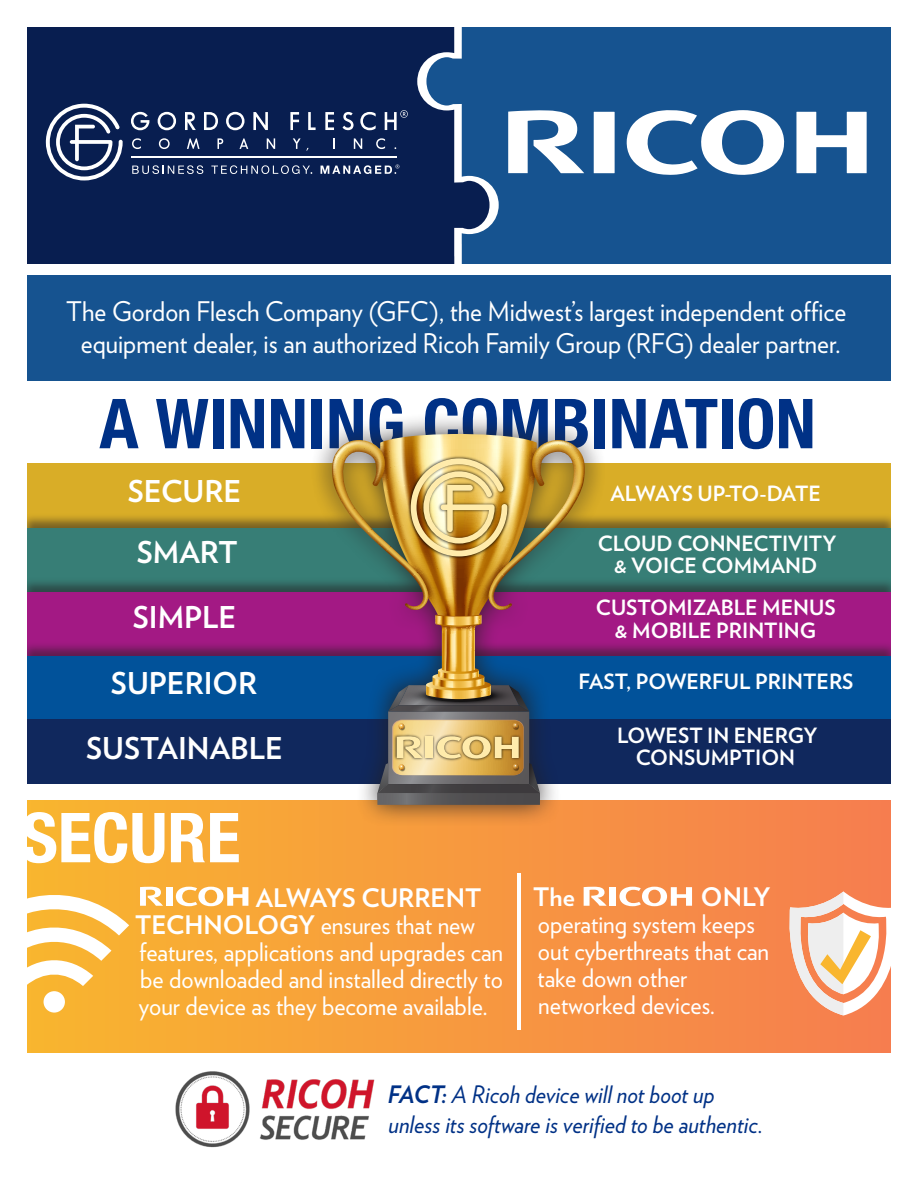
<style>
.page{position:relative;width:918px;height:1188px;background:#fff}
.page>*{position:absolute;margin:0;border:0;box-sizing:border-box;transform-origin:0 0}
.t1{font:700 condensed 69px "Helvetica Neue LT Std";color:#003186}
.t2{font:700 condensed 69px "Helvetica Neue LT Std";color:#fff}
.t3{font:700 30px "Verlag";color:#fff}
.t4{font:27px/31.5px "Verlag";color:#fff;text-align:center;scale:.95 1}
.t5{font:25.5px/27px "Verlag";color:#fff;scale:.95 1}
.t6{font:700 25.5px "Verlag";color:#fff}
.t7{font:italic 24px/30px "Verlag";color:#003186;scale:.95 1}
.t8{font:700 21px "Verlag";color:#fff}
.t9{font:700 21px "Verlag";letter-spacing:-.04em;color:#fff}
.s1{font-weight:700}
</style>
<div class="page">
<div style="left:27px;top:275px;width:864px;height:106px;background:#165390"></div>
<div style="left:27px;top:27px;width:399px;height:236px;background:#081e50"></div>
<svg style="left:426px;top:27px;width:465px;height:236px;background:#1a538e"></svg>
<svg style="left:46px;top:104px;width:77px;height:77px"></svg>
<svg style="left:131px;top:112px;width:18px;height:18px"></svg>
<svg style="left:158px;top:112px;width:18px;height:18px"></svg>
<svg style="left:185px;top:112px;width:11px;height:18px"></svg>
<svg style="left:204px;top:112px;width:14px;height:18px"></svg>
<svg style="left:226px;top:112px;width:19px;height:18px"></svg>
<svg style="left:253px;top:112px;width:15px;height:18px"></svg>
<svg style="left:290px;top:112px;width:9px;height:18px"></svg>
<svg style="left:308px;top:112px;width:8px;height:18px"></svg>
<svg style="left:325px;top:112px;width:9px;height:18px"></svg>
<svg style="left:343px;top:112px;width:11px;height:18px"></svg>
<svg style="left:360px;top:112px;width:16px;height:18px"></svg>
<svg style="left:132px;top:138px;width:9px;height:11px"></svg>
<svg style="left:159px;top:138px;width:11px;height:11px"></svg>
<svg style="left:187px;top:138px;width:13px;height:11px"></svg>
<svg style="left:218px;top:138px;width:5px;height:11px"></svg>
<svg style="left:239px;top:138px;width:9px;height:11px"></svg>
<svg style="left:267px;top:138px;width:8px;height:11px"></svg>
<svg style="left:293px;top:138px;width:16px;height:13px"></svg>
<svg style="left:354px;top:138px;width:8px;height:11px"></svg>
<svg style="left:376px;top:138px;width:9px;height:11px"></svg>
<hr style="left:131px;top:156px;width:266px;height:1px;background:#fff">
<svg style="left:385px;top:110px;width:23px;height:20px"></svg>
<svg style="left:132px;top:165px;width:71px;height:9px"></svg>
<svg style="left:211px;top:165px;width:101px;height:9px"></svg>
<svg style="left:321px;top:165px;width:78px;height:9px"></svg>
<svg style="left:508px;top:110px;width:76px;height:63px"></svg>
<svg style="left:796px;top:112px;width:71px;height:61px"></svg>
<svg style="left:627px;top:110px;width:157px;height:65px"></svg>
<svg style="left:594px;top:112px;width:21px;height:61px"></svg>
<div style="left:27px;top:800px;width:864px;height:252px;background:linear-gradient(to right,#f8b62f,#f67d4f)"></div>
<div style="left:27px;top:464px;width:864px;height:64px;background:#d9ad27"></div>
<div style="left:19px;top:513px;width:880px;height:80px;background:#231f20;opacity:.54"></div>
<div style="left:27px;top:528px;width:864px;height:64px;background:#377e76"></div>
<div style="left:19px;top:577px;width:880px;height:81px;background:#231f20;opacity:.56"></div>
<div style="left:27px;top:592px;width:864px;height:64px;background:#a31984"></div>
<div style="left:19px;top:641px;width:880px;height:81px;background:#231f20;opacity:.54"></div>
<div style="left:27px;top:656px;width:864px;height:64px;background:#01529a"></div>
<div style="left:27px;top:719px;width:864px;height:64px;background:#10285d"></div>
<svg style="left:780px;top:891px;width:111px;height:125px"></svg>
<div style="left:44px;top:991px;width:21px;height:22px;background:#fff;border-radius:50%"></div>
<svg style="left:27px;top:894px;width:102px;height:92px"></svg>
<svg style="left:619px;top:887px;width:73px;height:19px"></svg>
<div style="left:609px;top:887px;width:7px;height:19px;background:#fff"></div>
<svg style="left:584px;top:887px;width:23px;height:19px"></svg>
<svg style="left:176px;top:887px;width:72px;height:19px"></svg>
<div style="left:166px;top:887px;width:6px;height:19px;background:#fff"></div>
<svg style="left:140px;top:887px;width:23px;height:19px"></svg>
<img style="left:175px;top:1071px;width:200px;height:77px">
<hr style="left:517px;top:874px;width:3px;height:156px;background:#fff">
<div style="left:310px;top:411px;width:297px;height:417px;background:#231f20;opacity:.84"></div>
<img style="left:332px;top:434px;width:253px;height:371px">
<div style="left:0;top:0;width:27px;height:1188px;background:#fff"></div>
<div style="left:891px;top:0;width:27px;height:1188px;background:#fff"></div>
<p class="t4" style="left:66px;top:294px;width:823px">The Gordon Flesch Company (GFC), the Midwest’s largest independent office equipment dealer, is an authorized Ricoh Family Group (RFG) dealer partner.</p>
<p class="t1" style="left:99px;top:382px;width:718px">A WINNING COMBINATION</p>
<p class="t3" style="left:128px;top:468px;width:115px">SECURE</p>
<p class="t9" style="left:611px;top:476px;width:212px">ALWAYS UP-TO-DATE</p>
<p class="t3" style="left:137px;top:529px;width:102px">SMART</p>
<p class="t8" style="left:598px;top:527px;width:240px">CLOUD CONNECTIVITY</p>
<p class="t8" style="left:614px;top:549px;width:205px">&amp; VOICE COMMAND</p>
<p class="t3" style="left:133px;top:593px;width:105px">SIMPLE</p>
<p class="t3" style="left:111px;top:659px;width:148px">SUPERIOR</p>
<p class="t3" style="left:86px;top:724px;width:198px">SUSTAINABLE</p>
<p class="t2" style="left:21px;top:796px;width:221px">SECURE</p>
<p class="t5" style="left:135px;top:883px;width:389px;text-indent:120px"><span class="s1">ALWAYS CURRENT<br>TECHNOLOGY</span> ensures that new features, applications and upgrades can</p>
<p class="t5" style="left:140px;top:964px;width:383px">be downloaded and installed directly to</p>
<p class="t5" style="left:139px;top:991px;width:369px">your device as they become available.</p>
<p class="t8" style="left:596px;top:591px;width:241px">CUSTOMIZABLE MENUS</p>
<p class="t8" style="left:615px;top:614px;width:203px">&amp; MOBILE PRINTING</p>
<p class="t8" style="left:578px;top:665px;width:277px">FAST, POWERFUL PRINTERS</p>
<p class="t8" style="left:617px;top:719px;width:202px">LOWEST IN ENERGY</p>
<p class="t8" style="left:636px;top:741px;width:161px">CONSUMPTION</p>
<p class="t6" style="left:533px;top:876px;width:43px">The</p>
<p class="t6" style="left:701px;top:876px;width:71px">ONLY</p>
<p class="t5" style="left:538px;top:909px;width:245px">operating system keeps out cyberthreats that can take down other networked devices.</p>
<p class="t7" style="left:388px;top:1078px;width:396px"><span class="s1">FACT:</span> A Ricoh device will not boot up unless its software is verified to be authentic.</p>
</div>
